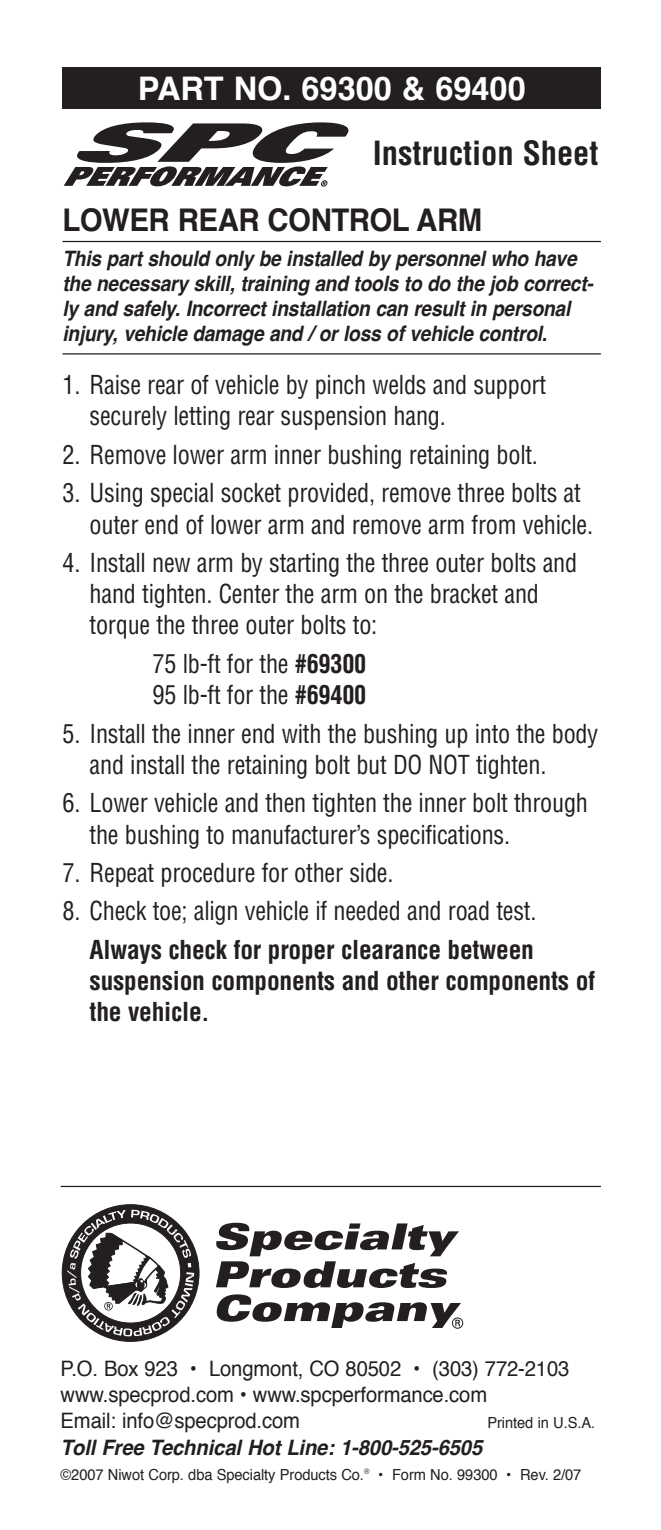
<style>
.page{position:relative;width:661px;height:1530px;background:#fff}
.page>*{position:absolute;margin:0;border:0;box-sizing:border-box;transform-origin:0 0}
.t1{font:700 32.5px "Helvetica";color:#fff}
.t2{font:700 condensed 32.5px "Helvetica";color:#231f20}
.t3{font:700 31.25px "Helvetica";letter-spacing:-.015em;color:#231f20;scale:.94 1}
.t4{font:condensed 25.5px/31.2px "Helvetica";letter-spacing:-.01em;color:#231f20;scale:.95 1}
.t5{font:700 condensed 25.5px/31.2px "Helvetica";letter-spacing:-.01em;color:#231f20}
.t6{font:italic 700 21.25px/25px "Helvetica";letter-spacing:-.01em;color:#231f20;scale:.9 1}
.t7{font:21.25px/26.2px "Helvetica";letter-spacing:-.005em;color:#231f20;scale:.95 1}
.t8{font:italic 700 21.25px "Helvetica";letter-spacing:-.01em;color:#231f20;scale:.95 1}
.t9{font:15.25px "Helvetica";letter-spacing:-.005em;color:#231f20;scale:.96 1}
.s1{font-weight:700}
.s2{font-size:23.75px}
</style>
<div class="page">
<div style="left:62px;top:1205px;width:137px;height:136px;background:#231f20;border-radius:50%"></div>
<svg style="left:216px;top:1223px;width:243px;height:65px"></svg>
<svg style="left:216px;top:1294px;width:247px;height:35px"></svg>
<svg style="left:67px;top:1210px;width:127px;height:127px"></svg>
<hr style="left:62px;top:241px;width:539px;height:1px;background:#231f20">
<hr style="left:62px;top:353px;width:539px;height:2px;background:#231f20">
<hr style="left:61px;top:1186px;width:540px;height:1px;background:#231f20">
<div style="left:62px;top:68px;width:539px;height:41px;background:#231f20"></div>
<svg style="left:64px;top:122px;width:285px;height:65px"></svg>
<p class="t1" style="left:138px;top:75px;width:389px">PART NO. 69300 &amp; 69400</p>
<p class="t2" style="left:373px;top:134px;width:227px">Instruction Sheet</p>
<p class="t3" style="left:62px;top:207px;width:448px">LOWER REAR CONTROL ARM</p>
<p class="t6" style="left:62px;top:248px;width:589px">This part should only be installed by personnel who have the necessary skill, training and tools to do the job correct&shy;ly and safely. Incorrect installation can result in personal injury, vehicle damage and / or loss of vehicle control.</p>
<p class="t4" style="left:90px;top:370px;width:482px;text-indent:-27px">1. Raise rear of vehicle by pinch welds and support securely letting rear suspension hang.</p>
<p class="t4" style="left:62px;top:439px;width:502px">2. Remove lower arm inner bushing retaining bolt.</p>
<p class="t4" style="left:90px;top:478px;width:531px;text-indent:-27px">3. Using special socket provided, remove three bolts at outer end of lower arm and remove arm from vehicle.</p>
<p class="t4" style="left:90px;top:548px;width:514px;text-indent:-27px">4. Install new arm by starting the three outer bolts and hand tighten. Center the arm on the bracket and torque the three outer bolts to:</p>
<p class="t4" style="left:152px;top:648px;width:226px">75 lb-ft for the <span class="s1">#69300<br></span>95 lb-ft for the <span class="s1">#69400</span></p>
<p class="t4" style="left:90px;top:718px;width:537px;text-indent:-27px">5. Install the inner end with the bushing up into the body and install the retaining bolt but DO NOT tighten.</p>
<p class="t4" style="left:90px;top:788px;width:526px;text-indent:-27px">6. Lower vehicle and then tighten the inner bolt through the bushing to manufacturer’s specifications.</p>
<p class="t4" style="left:62px;top:858px;width:350px">7. Repeat procedure for other side.</p>
<p class="t4" style="left:62px;top:896px;width:500px">8. Check toe; align vehicle if needed and road test.</p>
<p class="t5" style="left:90px;top:935px;width:507px">Always check for proper clearance between suspension components and other components of the vehicle<span class="s2">.</span></p>
<p class="t7" style="left:61px;top:1357px;width:537px">P.O. Box 923 • Longmont, CO 80502 • (303) 772-2103 www.specprod.com • www.spcperformance.com<br>Email: info@specprod.com</p>
<p class="t9" style="left:487px;top:1417px;width:114px">Printed in U.S.A.</p>
<p class="t8" style="left:61px;top:1438px;width:445px">Toll Free Technical Hot Line: 1-800-525-6505</p>
<p class="t9" style="left:61px;top:1468px;width:544px">©2007 Niwot Corp. dba Specialty Products Co.<sup>®</sup> • Form No. 99300 • Rev. 2/07</p>
</div>
